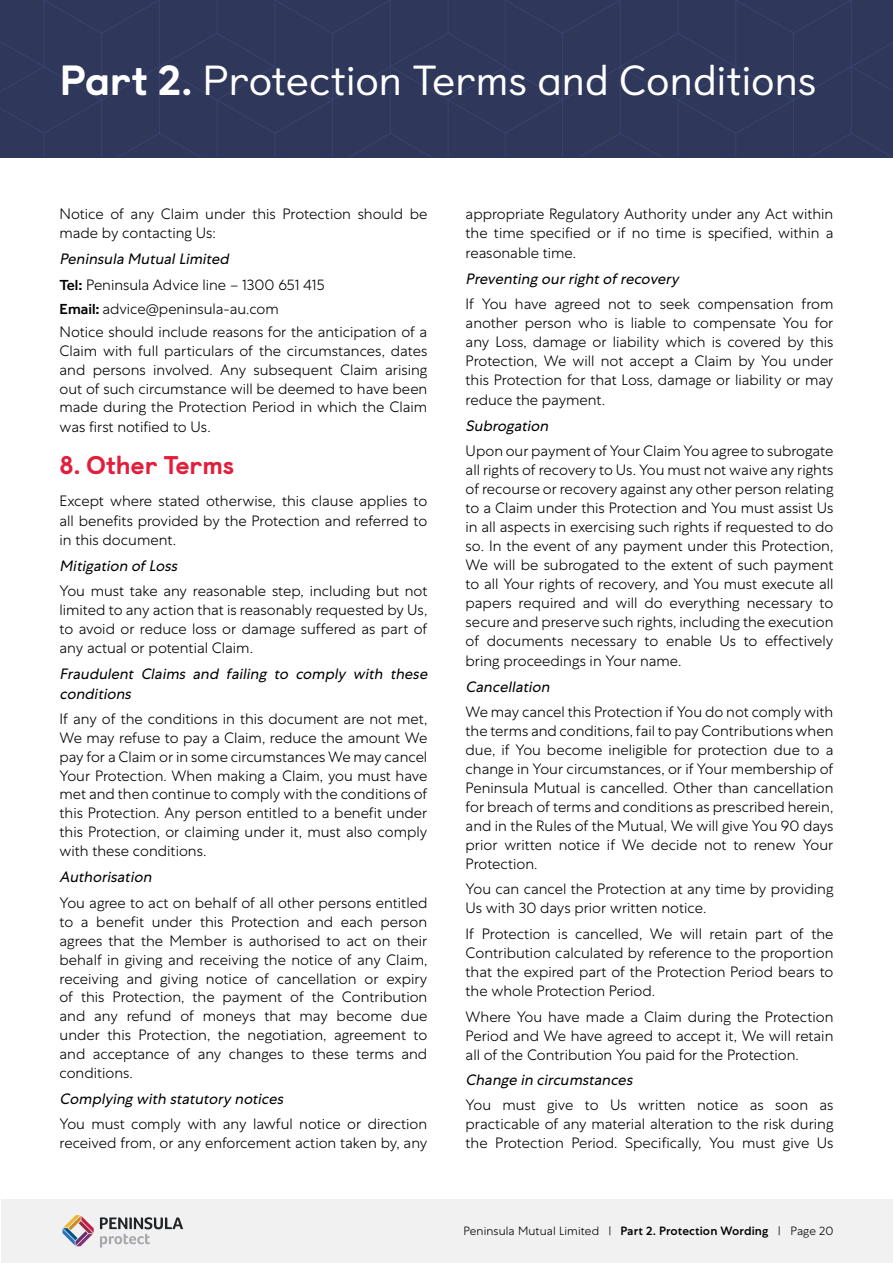
<style>
.page{position:relative;width:893px;height:1263px;background:#fff}
.page>*{position:absolute;margin:0;border:0;box-sizing:border-box;transform-origin:0 0}
.t1{font:42px "Castledown";color:#fff}
.t2{font:800 25.5px "Castledown";letter-spacing:-.01em;color:#e41d3c}
.t3{font:300 15px/18.9px "Centra No 1";color:#000;text-align:justify}
.t4{font:italic 15px/19.5px "Centra No 1";color:#000}
.t5{font:300 12px "Centra No 1";letter-spacing:.01em;color:#000}
.s1{font-weight:800}
.s2{font-weight:400;font-style:italic}
.s3{font-family:"Effra";font-weight:500}
.s4{font-weight:500}
</style>
<div class="page">
<div style="left:0;top:0;width:505px;height:156px;background:#2f375b"></div>
<div style="left:505px;top:0;width:388px;height:156px;background:#2f375b"></div>
<div style="left:1px;top:1199px;width:891px;height:64px;background:#f1f1f2"></div>
<svg style="left:63px;top:1215px;width:31px;height:31px"></svg>
<svg style="left:100px;top:1217px;width:83px;height:30px"></svg>
<h1 class="t1" style="left:60px;top:55px;width:759px"><span class="s1">Part 2.</span> Protection Terms and Conditions</h1>
<p class="t3" style="left:60px;top:204px;width:369px;line-height:19.5px">Notice of any Claim under this Protection should be made by contacting Us:</p>
<p class="t3" style="left:60px;top:246px;width:266px;line-height:26px"><span class="s2">Peninsula MutualLimited<br></span><span class="s3">Tel:</span> Peninsula Advice line – 1300 651 415</p>
<p class="t3" style="left:60px;top:297px;width:369px;line-height:23.1px"><span class="s3">Email:</span> advice@peninsula-au.com<br>Notice should include reasons for the anticipation of a</p>
<p class="t3" style="left:60px;top:341px;width:369px">Claim with full particulars of the circumstances, dates and persons involved. Any subsequent Claim arising out of such circumstance will be deemed to have been made during the Protection Period in which the Claim was first notified to Us.</p>
<h2 class="t2" style="left:60px;top:444px;width:176px">8. Other Terms</h2>
<p class="t3" style="left:60px;top:491px;width:369px;line-height:19.5px">Except where stated otherwise, this clause applies to all benefits provided by the Protection and referred to in this document.</p>
<p class="t4" style="left:60px;top:556px;width:122px">Mitigation ofLoss</p>
<p class="t3" style="left:60px;top:582px;width:369px">You must take any reasonable step, including but not limited to any action that is reasonably requested by Us, to avoid or reduce loss or damage suffered as part of any actual or potential Claim.</p>
<p class="t4" style="left:60px;top:664px;width:372px">Fraudulent Claims and failing to comply with these conditions</p>
<p class="t3" style="left:60px;top:709px;width:369px">If any of the conditions in this document are not met, We may refuse to pay a Claim, reduce the amount We pay for a Claim or in some circumstances We may cancel Your Protection. When making a Claim, you must have met and then continue to comply with the conditions of this Protection. Any person entitled to a benefit under this Protection, or claiming under it, must also comply with these conditions.</p>
<p class="t4" style="left:60px;top:867px;width:97px">Authorisation</p>
<p class="t3" style="left:60px;top:894px;width:369px">You agree to act on behalf of all other persons entitled to a benefit under this Protection and each person agrees that the Member is authorised to act on their behalf in giving and receiving the notice of any Claim, receiving and giving notice of cancellation or expiry of this Protection, the payment of the Contribution and any refund of moneys that may become due under this Protection, the negotiation, agreement to and acceptance of any changes to these terms and conditions.</p>
<p class="t4" style="left:60px;top:1089px;width:228px">Complying with statutory notices</p>
<p class="t3" style="left:60px;top:1115px;width:369px">You must comply with any lawful notice or direction received from, or any enforcement action taken by, any</p>
<p class="t3" style="left:466px;top:204px;width:369px;line-height:19.4px">appropriate Regulatory Authority under any Act within the time specified or if no time is specified, within a reasonable time.</p>
<p class="t4" style="left:466px;top:269px;width:218px">Preventing ourrightofrecovery</p>
<p class="t3" style="left:466px;top:294px;width:369px">If You have agreed not to seek compensation from another person who is liable to compensate You for any Loss, damage or liability which is covered by this Protection, We will not accept a Claim by You under this Protection for that Loss, damage or liability or may reduce the payment.</p>
<p class="t4" style="left:466px;top:416px;width:87px">Subrogation</p>
<p class="t3" style="left:466px;top:441px;width:369px">Upon our payment of Your Claim You agree to subrogate all rights of recovery to Us. You must not waive any rights of recourse or recovery against any other person relating to a Claim under this Protection and You must assist Us in all aspects in exercising such rights if requested to do so. In the event of any payment under this Protection, We will be subrogated to the extent of such payment to all Your rights of recovery, and You must execute all papers required and will do everything necessary to secure and preserve such rights, including the execution of documents necessary to enable Us to effectively bring proceedings in Your name.</p>
<p class="t4" style="left:466px;top:677px;width:89px">Cancellation</p>
<p class="t3" style="left:466px;top:702px;width:369px">We may cancel this Protection if You do not comply with the terms and conditions, fail to pay Contributions when due, if You become ineligible for protection due to a change in Your circumstances, or if Your membership of Peninsula Mutual is cancelled. Other than cancellation for breach of terms and conditions as prescribed herein, and in the Rules of the Mutual, We will give You 90 days prior written notice if We decide not to renew Your Protection.</p>
<p class="t3" style="left:466px;top:879px;width:369px">You can cancel the Protection at any time by providing<br>Us with 30 days prior written notice.</p>
<p class="t3" style="left:466px;top:925px;width:369px">If Protection is cancelled, We will retain part of the Contribution calculated by reference to the proportion that the expired part of the Protection Period bears to the whole Protection Period.</p>
<p class="t3" style="left:466px;top:1007px;width:369px">Where You have made a Claim during the Protection Period and We have agreed to accept it, We will retain all of the Contribution You paid for the Protection.</p>
<p class="t4" style="left:466px;top:1070px;width:171px">Change in circumstances</p>
<p class="t3" style="left:466px;top:1095px;width:369px">You must give to Us written notice as soon as practicable of any material alteration to the risk during the Protection Period. Specifically, You must give Us</p>
<p class="t5" style="left:463px;top:1224px;width:371px">Peninsula Mutual Limited | <span class="s4">Part 2. Protection Wording</span> | Page 20</p>
</div>
